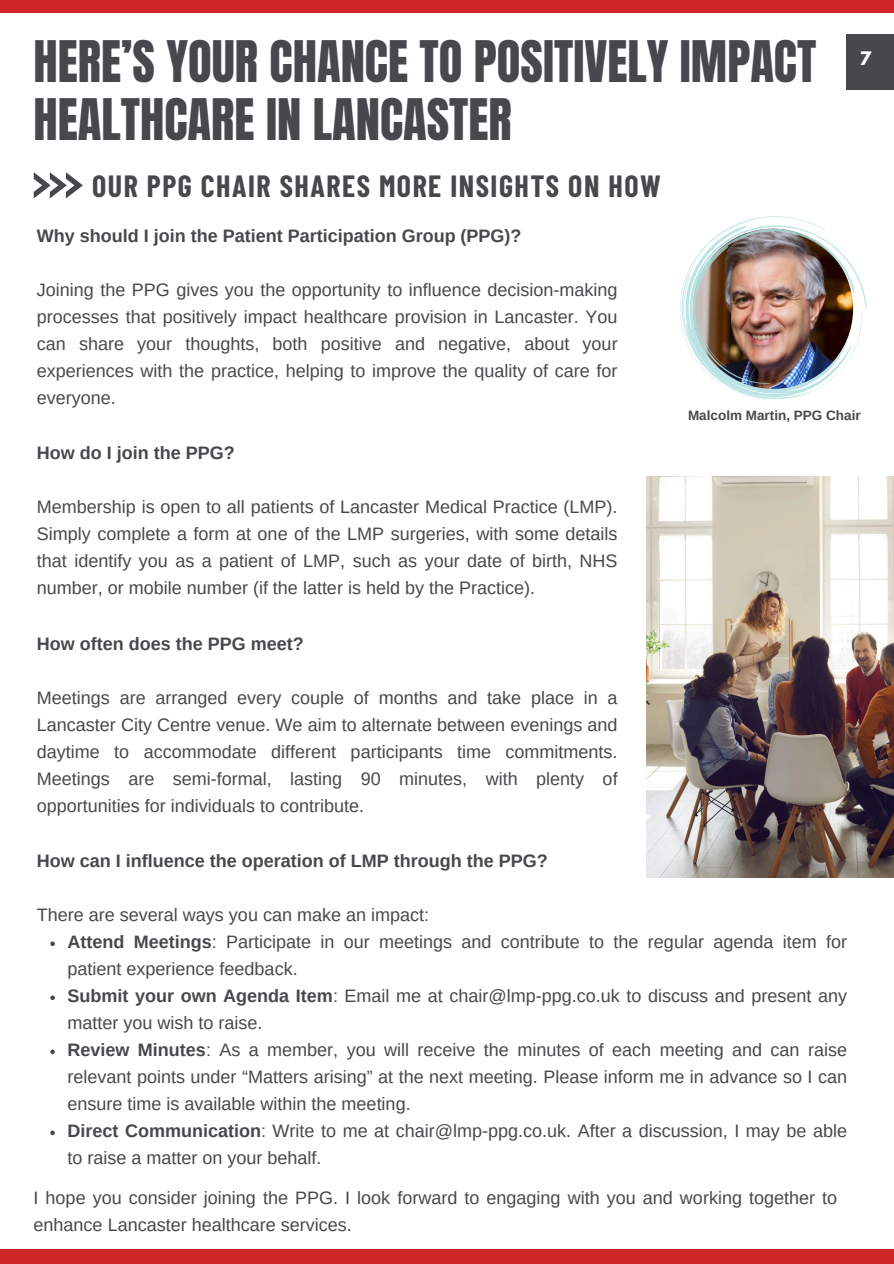
<style>
.page{position:relative;width:894px;height:1264px;background:#fff}
.page>*{position:absolute;margin:0;border:0;box-sizing:border-box;transform-origin:0 0}
.t1{font:48.75px/57.4px "Anton";color:#48484c}
.t2{font:700 30px "Barlow Condensed";letter-spacing:.05em;color:#48484c}
.t3{font:18px/27px "Arimo";color:#48484c;text-align:justify}
.t4{font:700 18px "Arimo";color:#48484c}
.t5{font:700 16.5px "League Spartan";color:#fff}
.t6{font:700 13.5px "Arimo";color:#48484c}
.s1{font-weight:700}
</style>
<div class="page">
<svg style="left:34px;top:172px;width:49px;height:26px"></svg>
<div style="left:0;top:0;width:893px;height:12px;background:#ce2624"></div>
<div style="left:0;top:1249px;width:893px;height:14px;background:#ce2624"></div>
<div style="left:846px;top:34px;width:47px;height:55px;background:#48484c"></div>
<img style="left:680px;top:216px;width:186px;height:184px">
<img style="left:646px;top:476px;width:247px;height:402px">
<svg style="left:50px;top:941px;width:5px;height:5px"></svg>
<svg style="left:50px;top:995px;width:5px;height:5px"></svg>
<svg style="left:50px;top:1049px;width:5px;height:5px"></svg>
<svg style="left:50px;top:1130px;width:5px;height:5px"></svg>
<h2 class="t1" style="left:34px;top:34px;width:784px">HERE’S YOUR CHANCE TO POSITIVELY IMPACT<br>HEALTHCARE IN LANCASTER</h2>
<p class="t2" style="left:92px;top:167px;width:570px">OUR PPG CHAIR SHARES MORE INSIGHTS ON HOW</p>
<h3 class="t4" style="left:37px;top:226px;width:486px">Why should I join the Patient Participation Group (PPG)?</h3>
<p class="t3" style="left:37px;top:276px;width:582px">Joining the PPG gives you the opportunity to influence decision-making processes that positively impact healthcare provision in Lancaster. You can share your thoughts, both positive and negative, about your experiences with the practice, helping to improve the quality of care for everyone.</p>
<h1 class="t5" style="left:859px;top:51px;width:13px">7</h1>
<h3 class="t4" style="left:37px;top:443px;width:199px">How do I join the PPG?</h3>
<p class="t3" style="left:37px;top:493px;width:582px">Membership is open to all patients of Lancaster Medical Practice (LMP).<br>Simply complete a form at one of the LMP surgeries, with some details that identify you as a patient of LMP, such as your date of birth, NHS number, or mobile number (if the latter is held by the Practice).</p>
<p class="t4" style="left:37px;top:633px;width:268px">How often does the PPG meet?</p>
<p class="t6" style="left:688px;top:408px;width:174px">Malcolm Martin, PPG Chair</p>
<h3 class="t3" style="left:37px;top:684px;width:582px">Meetings are arranged every couple of months and take place in a Lancaster City Centre venue. We aim to alternate between evenings and daytime to accommodate different participants time commitments.<br>Meetings are semi-formal, lasting 90 minutes, with plenty of opportunities for individuals to contribute.</h3>
<p class="t4" style="left:37px;top:851px;width:512px">How can I influence the operation of LMP through the PPG?</p>
<h3 class="t3" style="left:37px;top:901px;width:393px">There are several ways you can make an impact:</h3>
<p class="t3" style="left:67px;top:928px;width:780px"><span class="s1">Attend Meetings</span>: Participate in our meetings and contribute to the regular agenda item for patient experience feedback.</p>
<p class="t3" style="left:67px;top:982px;width:780px"><span class="s1">Submit your own Agenda Item</span>: Email me at chair@lmp-ppg.co.uk to discuss and present any matter you wish to raise.</p>
<p class="t3" style="left:67px;top:1036px;width:780px"><span class="s1">Review Minutes</span>: As a member, you will receive the minutes of each meeting and can raise relevant points under “Matters arising” at the next meeting. Please inform me in advance so I can ensure time is available within the meeting.</p>
<p class="t3" style="left:67px;top:1117px;width:780px"><span class="s1">Direct Communication</span>: Write to me at chair@lmp-ppg.co.uk. After a discussion, I may be able to raise a matter on your behalf.</p>
<p class="t3" style="left:34px;top:1183px;width:805px">I hope you consider joining the PPG. I look forward to engaging with you and working together to enhance Lancaster healthcare services.</p>
</div>
